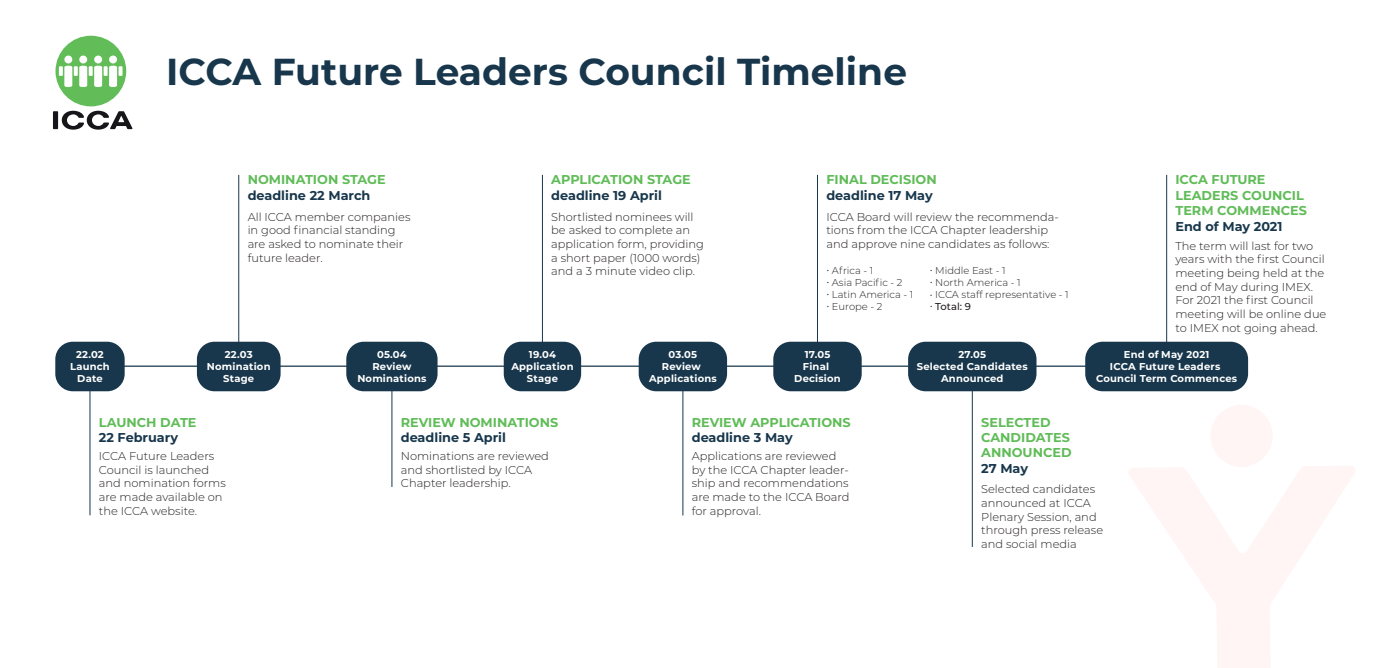
<style>
.page{position:relative;width:1373px;height:668px;background:#fff}
.page>*{position:absolute;margin:0;border:0;box-sizing:border-box;transform-origin:0 0}
.t1{font:700 37.5px "Montserrat";color:#18374c}
.t2{font:700 12.88px/15.4px "Montserrat";color:#60bc58}
.t3{font:700 12.88px "Montserrat";color:#18374c}
.t4{font:300 11.38px/13.6px "Montserrat";color:#231f20}
.t5{font:700 10px/12px "Montserrat";letter-spacing:.02em;color:#fff;text-align:center}
.t6{font:300 10px "Montserrat";color:#231f20}
.t7{font:500 10px "Montserrat";color:#231f20}
.s1{font-weight:300}
</style>
<div class="page">
<div style="left:53px;top:111px;width:5px;height:18px;background:#16151a"></div>
<svg style="left:55px;top:36px;width:77px;height:94px"></svg>
<div style="left:55px;top:342px;width:70px;height:49px;background:#18374c;border-radius:17px"></div>
<div style="left:197px;top:342px;width:83px;height:49px;background:#18374c;border-radius:17px"></div>
<div style="left:346px;top:342px;width:91px;height:49px;background:#18374c;border-radius:17px"></div>
<div style="left:503px;top:342px;width:78px;height:49px;background:#18374c;border-radius:17px"></div>
<div style="left:638px;top:342px;width:89px;height:49px;background:#18374c;border-radius:17px"></div>
<div style="left:773px;top:342px;width:88px;height:49px;background:#18374c;border-radius:17px"></div>
<svg style="left:1129px;top:466px;width:226px;height:202px"></svg>
<div style="left:1210px;top:405px;width:62px;height:62px;background:#fef5f4;border-radius:50%"></div>
<hr style="left:77px;top:366px;width:1082px;height:1px;background:#18374c">
<hr style="left:90px;top:358px;width:1px;height:157px;background:#18374c">
<hr style="left:391px;top:362px;width:1px;height:125px;background:#18374c">
<hr style="left:682px;top:358px;width:1px;height:157px;background:#18374c">
<hr style="left:971px;top:358px;width:1px;height:189px;background:#18374c">
<hr style="left:238px;top:175px;width:1px;height:191px;background:#18374c">
<hr style="left:542px;top:175px;width:1px;height:190px;background:#18374c">
<hr style="left:1166px;top:175px;width:1px;height:190px;background:#18374c">
<hr style="left:817px;top:175px;width:1px;height:190px;background:#18374c">
<div style="left:908px;top:342px;width:128px;height:49px;background:#18374c;border-radius:17px"></div>
<div style="left:1085px;top:342px;width:162px;height:49px;background:#18374c;border-radius:17px"></div>
<h1 class="t1" style="left:166px;top:45px;width:742px">ICCA Future Leaders Council Timeline</h1>
<p class="t2" style="left:248px;top:171px;width:139px">NOMINATION STAGE</p>
<p class="t3" style="left:248px;top:186px;width:124px">deadline 22 March</p>
<p class="t2" style="left:551px;top:171px;width:141px">APPLICATION STAGE</p>
<p class="t3" style="left:551px;top:186px;width:112px">deadline 19 April</p>
<p class="t4" style="left:248px;top:209px;width:164px">All ICCA member companies in good financial standing are asked to nominate their future leader.</p>
<p class="t4" style="left:551px;top:209px;width:154px">Shortlisted nominees will be asked to complete an application form, providing a short paper (1000 words) and a 3 minute video clip.</p>
<p class="t2" style="left:826px;top:171px;width:112px">FINAL DECISION</p>
<p class="t3" style="left:826px;top:186px;width:108px">deadline 17 May</p>
<p class="t4" style="left:826px;top:209px;width:234px">ICCA Board will review the recommenda&shy;tions from the ICCA Chapter leadership and approve nine candidates as follows:</p>
<p class="t6" style="left:826px;top:264px;width:48px">• Africa - 1</p>
<p class="t6" style="left:826px;top:276px;width:77px">• Asia Pacific - 2</p>
<p class="t6" style="left:826px;top:288px;width:88px">• Latin America - 1</p>
<p class="t6" style="left:826px;top:300px;width:57px">• Europe - 2</p>
<p class="t6" style="left:929px;top:264px;width:77px">• Middle East - 1</p>
<p class="t6" style="left:929px;top:276px;width:92px">• North America - 1</p>
<p class="t6" style="left:929px;top:288px;width:140px">• ICCA staff representative - 1</p>
<p class="t7" style="left:929px;top:299px;width:43px"><span class="s1">•</span> Total: 9</p>
<p class="t2" style="left:1175px;top:171px;width:133px">ICCA FUTURE<br>LEADERS COUNCIL<br>TERM COMMENCES</p>
<p class="t3" style="left:1175px;top:217px;width:109px">End of May 2021</p>
<p class="t4" style="left:1175px;top:239px;width:152px">The term will last for two years with the first Council meeting being held at the end of May during IMEX.<br>For 2021 the first Council meeting will be online due to IMEX not going ahead.</p>
<p class="t5" style="left:70px;top:348px;width:41px">22.02<br>Launch<br>Date</p>
<p class="t5" style="left:207px;top:348px;width:65px">22.03<br>Nomination<br>Stage</p>
<p class="t5" style="left:357px;top:348px;width:71px">05.04<br>Review<br>Nominations</p>
<p class="t5" style="left:649px;top:348px;width:69px">03.05<br>Review<br>Applications</p>
<p class="t5" style="left:794px;top:348px;width:48px">17.05<br>Final<br>Decision</p>
<p class="t5" style="left:916px;top:348px;width:112px">27.05<br>Selected Candidates<br>Announced</p>
<p class="t5" style="left:1095px;top:348px;width:143px">End of May 2021<br>ICCA Future Leaders<br>Council Term Commences</p>
<p class="t5" style="left:511px;top:348px;width:64px">19.04<br>Application<br>Stage</p>
<p class="t2" style="left:99px;top:414px;width:99px">LAUNCH DATE</p>
<p class="t3" style="left:99px;top:428px;width:81px">22 February</p>
<p class="t2" style="left:401px;top:414px;width:159px">REVIEW NOMINATIONS</p>
<p class="t3" style="left:401px;top:428px;width:107px">deadline 5 April</p>
<p class="t2" style="left:691px;top:414px;width:160px">REVIEW APPLICATIONS</p>
<p class="t3" style="left:691px;top:428px;width:102px">deadline 3 May</p>
<p class="t4" style="left:99px;top:449px;width:128px">ICCA Future Leaders<br>Council is launched and nomination forms are made available on the ICCA website.</p>
<p class="t4" style="left:401px;top:449px;width:149px">Nominations are reviewed and shortlisted by ICCA<br>Chapter leadership.</p>
<p class="t4" style="left:691px;top:449px;width:159px">Applications are reviewed by the ICCA Chapter leader&shy;ship and recommendations are made to the ICCA Board for approval.</p>
<p class="t2" style="left:981px;top:414px;width:92px">SELECTED<br>CANDIDATES<br>ANNOUNCED</p>
<p class="t3" style="left:981px;top:459px;width:48px">27 May</p>
<p class="t4" style="left:981px;top:482px;width:123px">Selected candidates announced at ICCA<br>Plenary Session, and through press release and social media</p>
</div>
